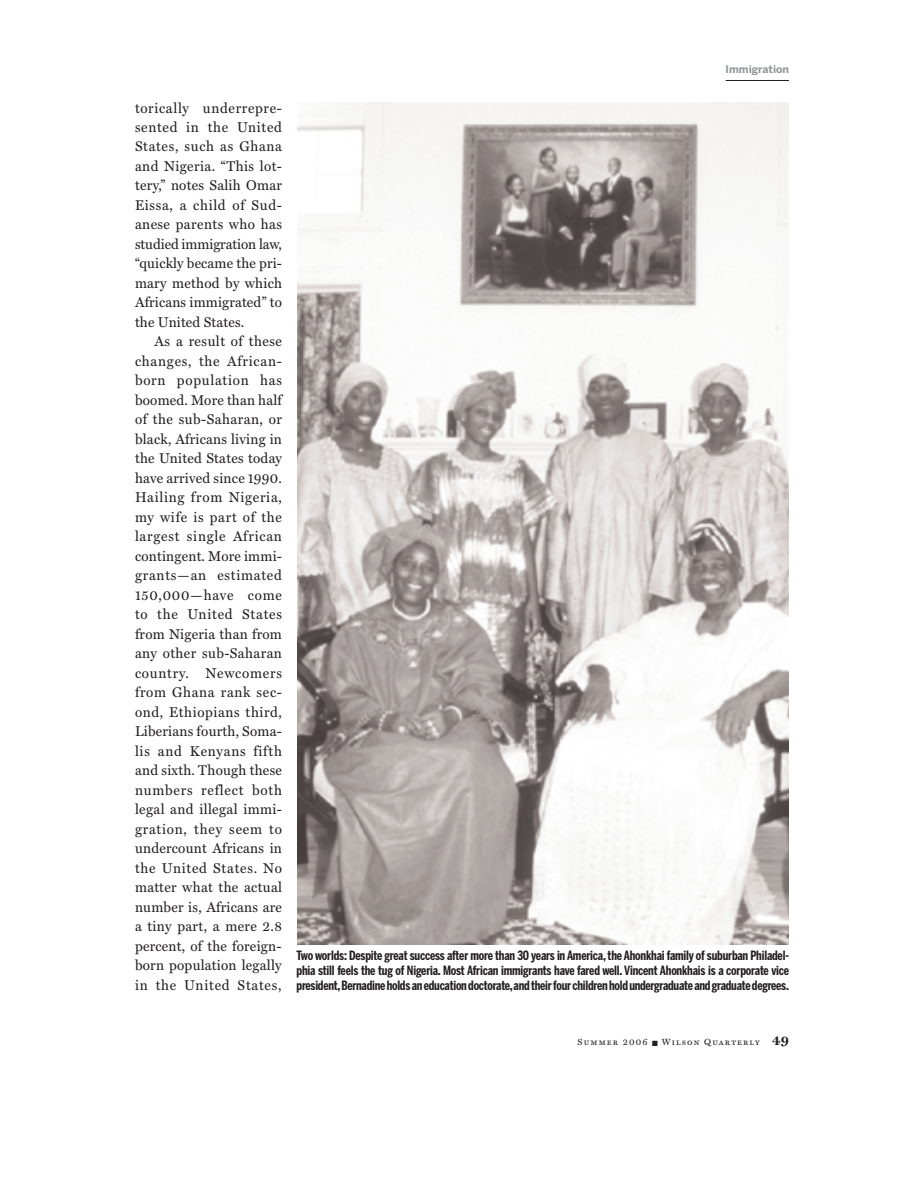
<style>
.page{position:relative;width:918px;height:1188px;background:#fff}
.page>*{position:absolute;margin:0;border:0;box-sizing:border-box;transform-origin:0 0}
.t1{font:14.25px/19.5px "Miller Text";letter-spacing:.02em;color:#231f20;text-align:justify;scale:.96 1}
.t2{font:700 12.75px/15px "Benton Sans Comp";letter-spacing:-.02em;color:#231f20;text-align:justify}
.t3{font:700 10.5px "Benton Sans";color:#939598}
.t4{font:9px "Miller Text Roman SC";letter-spacing:.125em;color:#231f20}
.s1{font-family:"Miller Text";font-weight:700;font-size:13.5px}
</style>
<div class="page">
<hr style="left:726px;top:80px;width:63px;height:1px;background:#231f20">
<img style="left:297px;top:102px;width:492px;height:842px">
<p class="t1" style="left:135px;top:99px;width:155px">torically underrepre&shy;sented in the United States, such as Ghana and Nigeria. “This lot&shy;tery,” notes Salih Omar Eissa, a child of Sud&shy;anese parents who has studied immigration law, “quickly became the pri&shy;mary method by which Africans immigrated” to the United States.</p>
<p class="t1" style="left:135px;top:333px;width:155px;text-indent:19px">As a result of these changes, the African&shy;born population has boomed. More than half of the sub-Saharan, or black, Africans living in the United States today have arrived since 1990.<br>Hailing from Nigeria, my wife is part of the largest single African contingent. More immi&shy;grants—an estimated 150,000—have come to the United States from Nigeria than from any other sub-Saharan country. Newcomers from Ghana rank sec&shy;ond, Ethiopians third, Liberians fourth, Soma&shy;lis and Kenyans fifth and sixth. Though these numbers reflect both legal and illegal immi&shy;gration, they seem to undercount Africans in the United States. No matter what the actual number is, Africans are a tiny part, a mere 2.8 percent, of the foreign&shy;born population legally in the United States,</p>
<p class="t3" style="left:726px;top:65px;width:65px">Immigration</p>
<p class="t2" style="left:297px;top:949px;width:494px">Two worlds: Despite great success after more than 30 years in America, the Ahonkhai family of suburban Philadel&shy;phia still feels the tug of Nigeria. Most African immigrants have fared well. Vincent Ahonkhais is a corporate vice president,Bernadine holds an education doctorate,and their four children hold undergraduate and graduate degrees.</p>
<p class="t4" style="left:578px;top:1037px;width:213px">Summer 2006 ■ Wilson Quarterly <span class="s1">49</span></p>
</div>
